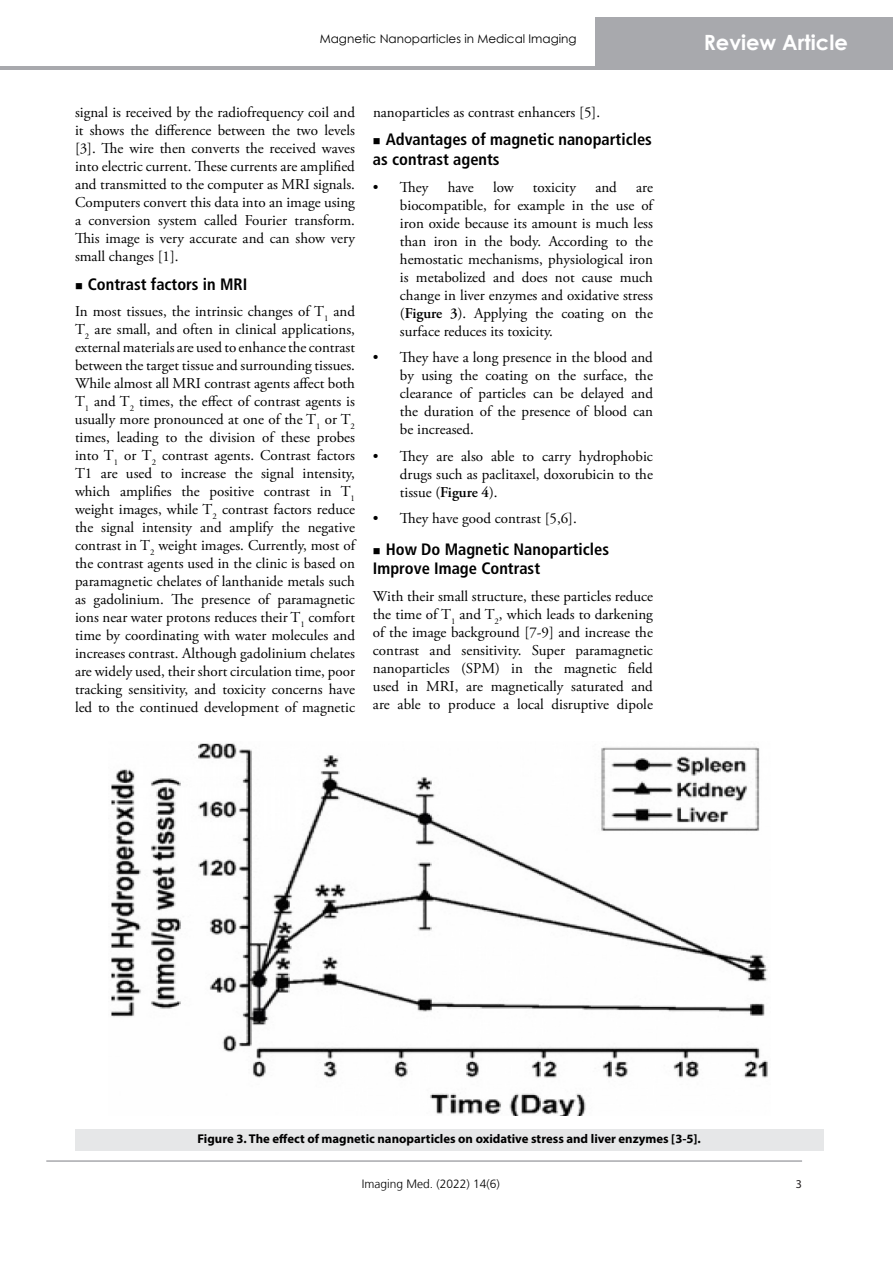
<style>
.page{position:relative;width:893px;height:1263px;background:#fff}
.page>*{position:absolute;margin:0;border:0;box-sizing:border-box;transform-origin:0 0}
.t1{font:700 21px "Century Gothic";color:#fff}
.t2{font:700 condensed 16.5px/19.8px "Frutiger LT Std";color:#000}
.t3{font:15px/18px "Adobe Garamond Pro";color:#000;text-align:justify}
.t4{font:700 12.75px "Myriad Pro";color:#000}
.t5{font:12px "Century Gothic";color:#000}
.t6{font:300 12px "Frutiger LT";color:#000}
.t7{font:12px "Myriad Pro";color:#231f20}
.s1{font-weight:600}
</style>
<div class="page">
<div style="left:595px;top:18px;width:298px;height:48px;background:#a8a9ad"></div>
<hr style="left:0;top:66px;width:893px;height:3px;background:#a8a9ad">
<hr style="left:46px;top:1160px;width:756px;height:2px;background:#a8a9ad">
<div style="left:75px;top:1129px;width:748px;height:21px;background:#e6e7e8"></div>
<img style="left:111px;top:743px;width:657px;height:372px">
<p class="t5" style="left:320px;top:30px;width:258px">Magnetic Nanoparticles in Medical Imaging</p>
<h1 class="t1" style="left:704px;top:26px;width:146px">Review Article</h1>
<p class="t3" style="left:75px;top:104px;width:281px">signal is received by the radiofrequency coil and it shows the difference between the two levels [3]. The wire then converts the received waves into electric current. These currents are amplified and transmitted to the computer as MRI signals.<br>Computers convert this data into an image using a conversion system called Fourier transform.<br>This image is very accurate and can show very small changes [1].</p>
<p class="t2" style="left:88px;top:274px;width:161px">Contrast factors in MRI</p>
<p class="t3" style="left:75px;top:303px;width:281px">In most tissues, the intrinsic changes of T<sub>1</sub> and T<sub>2</sub> are small, and often in clinical applications, external materials are used to enhance the contrast between the target tissue and surrounding tissues.<br>While almost all MRI contrast agents affect both T<sub>1</sub> and T<sub>2</sub> times, the effect of contrast agents is usually more pronounced at one of the T<sub>1</sub> or T<sub>2 </sub>times, leading to the division of these probes into T<sub>1</sub> or T<sub>2</sub> contrast agents. Contrast factors T1 are used to increase the signal intensity, which amplifies the positive contrast in T<sub>1 </sub>weight images, while T<sub>2</sub> contrast factors reduce the signal intensity and amplify the negative contrast in T<sub>2</sub> weight images. Currently, most of the contrast agents used in the clinic is based on paramagnetic chelates of lanthanide metals such as gadolinium. The presence of paramagnetic ions near water protons reduces their T<sub>1</sub> comfort time by coordinating with water molecules and increases contrast. Although gadolinium chelates are widely used, their short circulation time, poor tracking sensitivity, and toxicity concerns have led to the continued development of magnetic</p>
<p class="t3" style="left:373px;top:104px;width:229px">nanoparticles as contrast enhancers [5].</p>
<p class="t2" style="left:373px;top:130px;width:280px;text-indent:13px">Advantages of magnetic nanoparticles as contrast agents</p>
<p class="t3" style="left:373px;top:179px;width:57px">• They</p>
<p class="t3" style="left:448px;top:179px;width:28px">have</p>
<p class="t3" style="left:493px;top:179px;width:22px">low</p>
<p class="t3" style="left:533px;top:179px;width:45px">toxicity</p>
<p class="t3" style="left:595px;top:179px;width:23px">and</p>
<p class="t3" style="left:400px;top:179px;width:254px;text-indent:236px">are biocompatible, for example in the use of iron oxide because its amount is much less than iron in the body. According to the hemostatic mechanisms, physiological iron is metabolized and does not cause much change in liver enzymes and oxidative stress (<span class="s1">Figure 3</span>). Applying the coating on the surface reduces its toxicity.</p>
<p class="t3" style="left:400px;top:349px;width:254px;text-indent:-27px">• They have a long presence in the blood and by using the coating on the surface, the clearance of particles can be delayed and the duration of the presence of blood can be increased.</p>
<p class="t3" style="left:400px;top:448px;width:254px;text-indent:-27px">• They are also able to carry hydrophobic drugs such as paclitaxel, doxorubicin to the tissue (<span class="s1">Figure 4</span>).</p>
<p class="t3" style="left:373px;top:510px;width:205px">• They have good contrast [5,6].</p>
<p class="t2" style="left:373px;top:539px;width:238px;text-indent:13px">How Do Magnetic Nanoparticles<br>Improve Image Contrast</p>
<p class="t3" style="left:373px;top:588px;width:281px">With their small structure, these particles reduce the time of T<sub>1</sub> and T<sub>2</sub>, which leads to darkening of the image background [7-9] and increase the contrast and sensitivity. Super paramagnetic nanoparticles (SPM) in the magnetic field used in MRI, are magnetically saturated and are able to produce a local disruptive dipole</p>
<p class="t4" style="left:198px;top:1130px;width:505px">Figure 3. The effect of magnetic nanoparticles on oxidative stress and liver enzymes [3-5].</p>
<p class="t6" style="left:362px;top:1177px;width:140px">Imaging Med. (2022) 14(6)</p>
<p class="t7" style="left:796px;top:1176px;width:8px">3</p>
</div>
